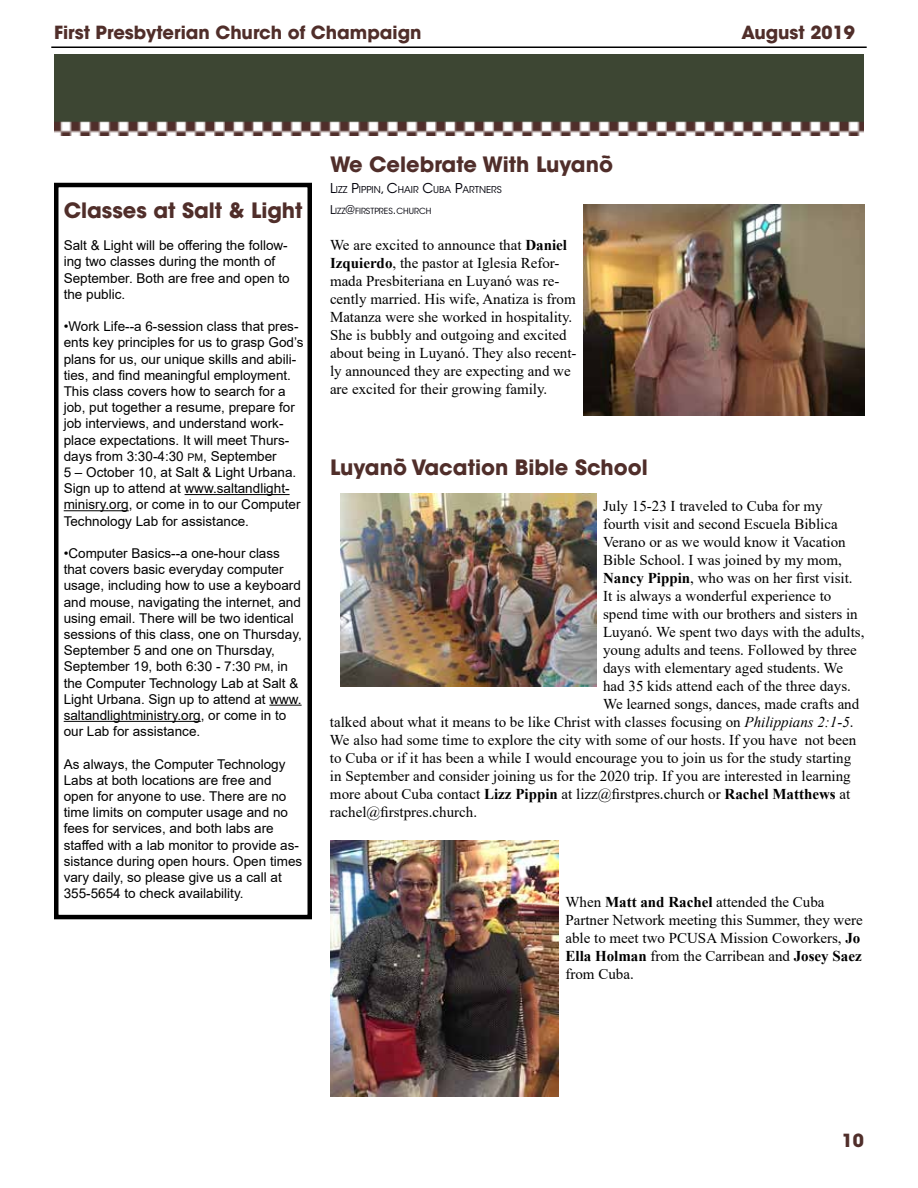
<style>
.page{position:relative;width:918px;height:1188px;background:#fff}
.page>*{position:absolute;margin:0;border:0;box-sizing:border-box;transform-origin:0 0}
.t1{font:700 21px "ITC Avant Garde Std";color:#502e2a}
.t2{font:700 18px "ITC Avant Garde Std";color:#502e2a}
.t3{font:15px/18px "Times New Roman";color:#000}
.t4{font:13.5px/16.2px "Arial";color:#000}
.t5{font:9.45px "ITC Avant Garde Std";color:#00000a}
.t6{font:8.4px "ITC Avant Garde Std";color:#00000a}
.s1{font-size:10.5px}
.s2{font-size:13.5px}
.s3{font-size:12px}
.s4{font-weight:700}
.s5{font-style:italic}
</style>
<div class="page">
<hr style="left:51px;top:46px;width:816px;height:2px;background:#000">
<img style="left:54px;top:54px;width:810px;height:82px">
<hr style="left:185px;top:494px;width:105px;height:1px;background:#000">
<hr style="left:64px;top:510px;width:65px;height:1px;background:#000">
<hr style="left:269px;top:705px;width:33px;height:1px;background:#000">
<hr style="left:64px;top:721px;width:137px;height:1px;background:#000">
<img style="left:583px;top:204px;width:282px;height:212px">
<img style="left:340px;top:494px;width:256px;height:192px">
<img style="left:331px;top:840px;width:228px;height:257px">
<div style="left:54px;top:183px;width:258px;height:736px;border:4px solid #000"></div>
<p class="t2" style="left:54px;top:21px;width:369px">First Presbyterian Church of Champaign</p>
<p class="t2" style="left:741px;top:21px;width:115px">August 2019</p>
<h1 class="t1" style="left:64px;top:196px;width:240px">Classes at Salt &amp; Light</h1>
<p class="t4" style="left:64px;top:237px;width:227px">Salt &amp; Light will be offering the follow&shy;ing two classes during the month of<br>September. Both are free and open to the public.</p>
<p class="t4" style="left:64px;top:318px;width:241px">•Work Life--a 6-session class that pres&shy;ents key principles for us to grasp God’s plans for us, our unique skills and abili&shy;ties, and find meaningful employment.<br>This class covers how to search for a job, put together a resume, prepare for job interviews, and understand work&shy;place expectations. It will meet Thurs&shy;days from 3:30-4:30 <span class="s1">PM</span>, September<br>5 – October 10, at Salt &amp; Light Urbana.<br>Sign up to attend at www.saltandlight&shy;minisry.org, or come in to our Computer Technology Lab for assistance.</p>
<p class="t4" style="left:64px;top:545px;width:240px">•Computer Basics--a one-hour class that covers basic everyday computer usage, including how to use a keyboard and mouse, navigating the internet, and using email. There will be two identical sessions of this class, one on Thursday, September 5 and one on Thursday, September 19, both 6:30 - 7:30 <span class="s1">PM</span>, in the Computer Technology Lab at Salt &amp; Light Urbana. Sign up to attend at www. saltandlightministry.org, or come in to our Lab for assistance.</p>
<p class="t4" style="left:64px;top:756px;width:240px">As always, the Computer Technology Labs at both locations are free and open for anyone to use. There are no time limits on computer usage and no fees for services, and both labs are staffed with a lab monitor to provide as&shy;sistance during open hours. Open times vary daily, so please give us a call at 355-5654 to check availability.</p>
<h1 class="t1" style="left:330px;top:151px;width:285px">We Celebrate With Luyanõ</h1>
<p class="t5" style="left:330px;top:184px;width:173px"><span class="s2">L</span>IZZ <span class="s2">P</span>IPPIN<span class="s2">, C</span>HAIR <span class="s2">C</span>UBA <span class="s2">P</span>ARTNERS</p>
<p class="t6" style="left:330px;top:206px;width:103px"><span class="s3">L</span>IZZ<span class="s3">@</span>FIRSTPRES<span class="s3">.</span>CHURCH</p>
<p class="t3" style="left:330px;top:236px;width:248px">We are excited to announce that <span class="s4">Daniel Izquierdo</span>, the pastor at Iglesia Refor&shy;mada Presbiteriana en Luyanó was re&shy;cently married. His wife, Anatiza is from Matanza were she worked in hospitality.<br>She is bubbly and outgoing and excited about being in Luyanó. They also recent&shy;ly announced they are expecting and we are excited for their growing family.</p>
<h1 class="t1" style="left:330px;top:454px;width:319px">Luyanõ Vacation Bible School</h1>
<p class="t3" style="left:603px;top:497px;width:221px">July 15-23 I traveled to Cuba for my</p>
<p class="t3" style="left:603px;top:515px;width:236px">fourth visit and second Escuela Biblica</p>
<p class="t3" style="left:603px;top:533px;width:244px">Verano or as we would know it Vacation</p>
<p class="t3" style="left:603px;top:551px;width:240px">Bible School. I was joined by my mom,</p>
<p class="t3" style="left:603px;top:569px;width:251px"><span class="s4">Nancy Pippin</span>, who was on her first visit.</p>
<p class="t3" style="left:603px;top:587px;width:230px">It is always a wonderful experience to</p>
<p class="t3" style="left:603px;top:605px;width:256px">spend time with our brothers and sisters in</p>
<p class="t3" style="left:603px;top:623px;width:263px">Luyanó. We spent two days with the adults,</p>
<p class="t3" style="left:603px;top:641px;width:255px">young adults and teens. Followed by three</p>
<p class="t3" style="left:603px;top:659px;width:242px">days with elementary aged students. We</p>
<p class="t3" style="left:603px;top:677px;width:249px">had 35 kids attend each of the three days.</p>
<p class="t3" style="left:603px;top:695px;width:258px">We learned songs, dances, made crafts and</p>
<p class="t3" style="left:330px;top:713px;width:525px">talked about what it means to be like Christ with classes focusing on <span class="s5">Philippians 2:1-5</span>.</p>
<p class="t3" style="left:330px;top:731px;width:528px">We also had some time to explore the city with some of our hosts. If you have not been</p>
<p class="t3" style="left:330px;top:749px;width:523px">to Cuba or if it has been a while I would encourage you to join us for the study starting</p>
<p class="t3" style="left:330px;top:767px;width:522px">in September and consider joining us for the 2020 trip. If you are interested in learning</p>
<p class="t3" style="left:330px;top:785px;width:522px">more about Cuba contact <span class="s4">Lizz Pippin</span> at lizz@firstpres.church or <span class="s4">Rachel Matthews</span> at</p>
<p class="t3" style="left:330px;top:803px;width:149px">rachel@firstpres.church.</p>
<p class="t3" style="left:565px;top:893px;width:299px">When <span class="s4">Matt and Rachel</span> attended the Cuba Partner Network meeting this Summer, they were able to meet two PCUSA Mission Coworkers, <span class="s4">Jo Ella Holman</span> from the Carribean and <span class="s4">Josey Saez </span>from Cuba.</p>
<p class="t2" style="left:842px;top:1129px;width:24px">10</p>
</div>
